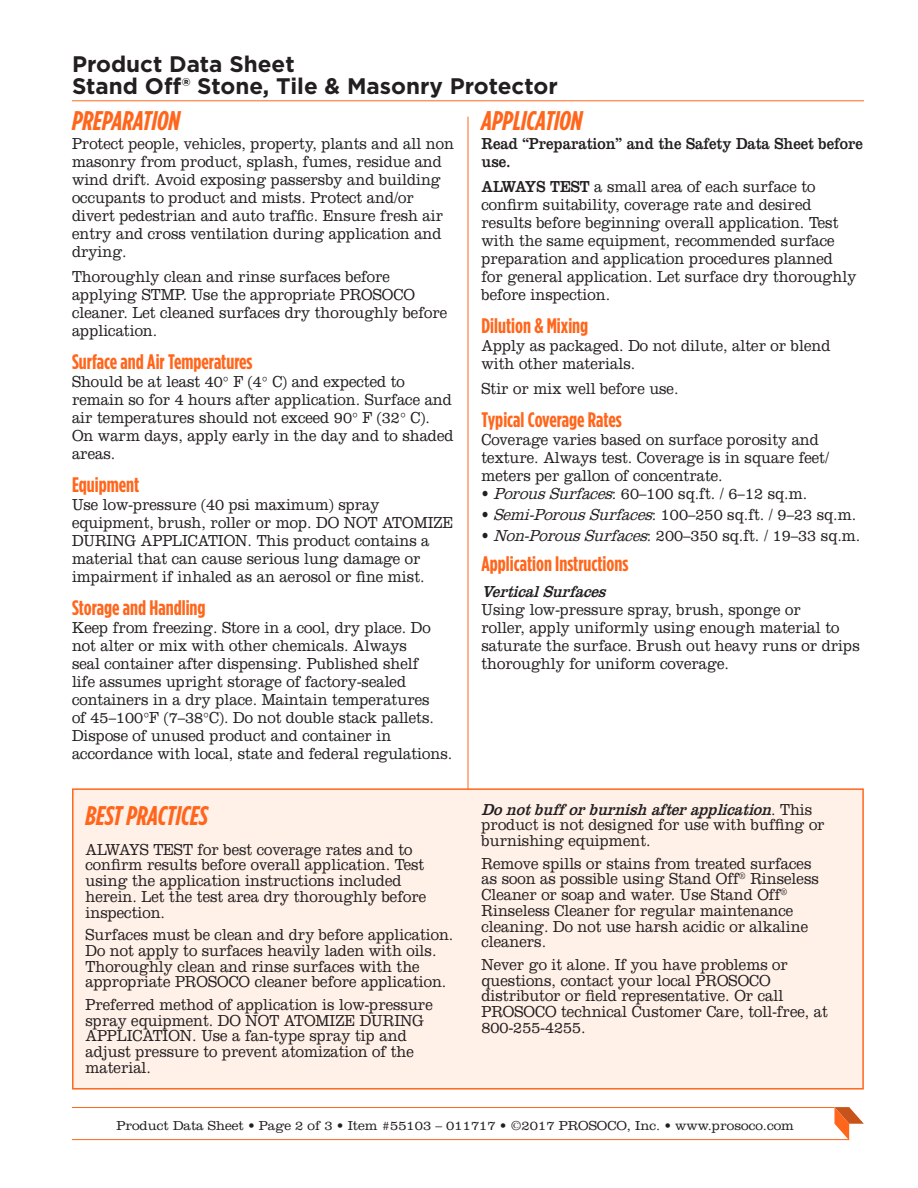
<style>
.page{position:relative;width:918px;height:1188px;background:#fff}
.page>*{position:absolute;margin:0;border:0;box-sizing:border-box;transform-origin:0 0}
._04_Section_Header{font:italic 700 27px "Gotham Condensed";color:#ff661c}
._02_5_Product_Name_2{font:700 22.5px "Gotham";color:#231f20}
._05_Sub-Header{font:700 21px "Gotham Condensed";color:#ff661c}
._06_Body_Copy{font:300 16.5px/18px "Clarendon LT Std";color:#231f20;scale:.9 1}
._80_Side_Box_Body_Co{font:300 16.5px/15.8px "Clarendon LT Std";color:#231f20;scale:.9 1}
._07_Bullet_Paragraph{font:300 16.5px "Clarendon LT Std";color:#231f20;scale:.9 1}
._06_Body_Copy-2{font:16.5px/18px "Clarendon LT Std";color:#231f20;scale:.9 1}
._05_Sub-Header-2{font:italic 16.5px "Clarendon LT Std";color:#231f20;scale:.9 1}
._99_Item_Box{font:300 13.5px "Clarendon LT Std";color:#231f20}
.s1{font-weight:400}
.s2{font-style:italic}
.s3{font-weight:400;font-style:italic}
</style>
<div class="page">
<hr style="left:468px;top:117px;width:1px;height:967px;background:#ff661c">
<hr style="left:72px;top:100px;width:792px;height:1px;background:#ff661c">
<hr style="left:72px;top:1139px;width:777px;height:1px;background:#ff661c">
<hr style="left:72px;top:1107px;width:762px;height:1px;background:#ff661c">
<svg style="left:834px;top:1107px;width:30px;height:33px"></svg>
<div style="left:72px;top:788px;width:792px;height:302px;background:#fff0e8;border:2px solid #ff661c"></div>
<p class="_02_5_Product_Name_2" style="left:72px;top:49px;width:224px">Product Data Sheet</p>
<p class="_02_5_Product_Name_2" style="left:72px;top:72px;width:487px">Stand Off® Stone, Tile &amp; Masonry Protector</p>
<p class="_04_Section_Header" style="left:72px;top:104px;width:109px">PREPARATION</p>
<p class="_06_Body_Copy" style="left:72px;top:135px;width:426px">Protect people, vehicles, property, plants and all non masonry from product, splash, fumes, residue and wind drift. Avoid exposing passersby and building occupants to product and mists. Protect and/or divert pedestrian and auto traffic. Ensure fresh air entry and cross ventilation during application and drying.</p>
<p class="_06_Body_Copy" style="left:72px;top:267px;width:418px">Thoroughly clean and rinse surfaces before applying STMP. Use the appropriate PROSOCO cleaner. Let cleaned surfaces dry thoroughly before application.</p>
<p class="_05_Sub-Header" style="left:72px;top:349px;width:182px">Surface and Air Temperatures</p>
<p class="_06_Body_Copy" style="left:72px;top:372px;width:425px">Should be at least 40° F (4° C) and expected to remain so for 4 hours after application. Surface and air temperatures should not exceed 90° F (32° C).<br>On warm days, apply early in the day and to shaded areas.</p>
<p class="_05_Sub-Header" style="left:72px;top:472px;width:69px">Equipment</p>
<p class="_06_Body_Copy" style="left:72px;top:495px;width:425px">Use low-pressure (40 psi maximum) spray equipment, brush, roller or mop. DO NOT ATOMIZE DURING APPLICATION. This product contains a material that can cause serious lung damage or impairment if inhaled as an aerosol or fine mist.</p>
<p class="_05_Sub-Header" style="left:72px;top:595px;width:135px">Storage and Handling</p>
<p class="_06_Body_Copy" style="left:72px;top:618px;width:424px">Keep from freezing. Store in a cool, dry place. Do not alter or mix with other chemicals. Always<br>seal container after dispensing. Published shelf<br>life assumes upright storage of factory-sealed containers in a dry place. Maintain temperatures<br>of 45–100°F (7–38°C). Do not double stack pallets.<br>Dispose of unused product and container in accordance with local, state and federal regulations.</p>
<p class="_04_Section_Header" style="left:86px;top:800px;width:124px">BEST PRACTICES</p>
<p class="_80_Side_Box_Body_Co" style="left:86px;top:841px;width:380px">ALWAYS TEST for best coverage rates and to confirm results before overall application. Test using the application instructions included herein. Let the test area dry thoroughly before inspection.</p>
<p class="_80_Side_Box_Body_Co" style="left:86px;top:927px;width:410px">Surfaces must be clean and dry before application.<br>Do not apply to surfaces heavily laden with oils.<br>Thoroughly clean and rinse surfaces with the appropriate PROSOCO cleaner before application.</p>
<p class="_80_Side_Box_Body_Co" style="left:86px;top:997px;width:387px">Preferred method of application is low-pressure spray equipment. DO NOT ATOMIZE DURING APPLICATION. Use a fan-type spray tip and adjust pressure to prevent atomization of the material.</p>
<p class="_04_Section_Header" style="left:482px;top:104px;width:102px">APPLICATION</p>
<p class="_06_Body_Copy-2" style="left:482px;top:135px;width:425px">Read “Preparation” and the Safety Data Sheet before use.</p>
<p class="_06_Body_Copy" style="left:482px;top:177px;width:418px"><span class="s1">ALWAYS TEST</span> a small area of each surface to confirm suitability, coverage rate and desired results before beginning overall application. Test with the same equipment, recommended surface preparation and application procedures planned for general application. Let surface dry thoroughly before inspection.</p>
<p class="_05_Sub-Header" style="left:482px;top:313px;width:108px">Dilution &amp; Mixing</p>
<p class="_06_Body_Copy" style="left:482px;top:336px;width:389px">Apply as packaged. Do not dilute, alter or blend with other materials.</p>
<p class="_06_Body_Copy" style="left:482px;top:379px;width:221px">Stir or mix well before use.</p>
<p class="_05_Sub-Header" style="left:482px;top:407px;width:142px">Typical Coverage Rates</p>
<p class="_06_Body_Copy" style="left:482px;top:430px;width:388px">Coverage varies based on surface porosity and texture. Always test. Coverage is in square feet/ meters per gallon of concentrate.</p>
<p class="_07_Bullet_Paragraph" style="left:482px;top:484px;width:363px">• <span class="s2">PorousSurfaces</span>: 60–100 sq.ft. / 6–12 sq.m.</p>
<p class="_07_Bullet_Paragraph" style="left:482px;top:505px;width:418px">• <span class="s2">Semi-PorousSurfaces</span>: 1 0 0 – 2 5 0 s q . ft . / 9 – 2 3 s q . m .</p>
<p class="_07_Bullet_Paragraph" style="left:482px;top:526px;width:423px">• <span class="s2">Non-PorousSurfaces</span>: 200–350 sq.ft. / 19–33 sq.m.</p>
<p class="_05_Sub-Header" style="left:482px;top:551px;width:148px">Application Instructions</p>
<p class="_05_Sub-Header-2" style="left:482px;top:582px;width:145px">VerticalSurfaces</p>
<p class="_06_Body_Copy" style="left:482px;top:600px;width:422px">Using low-pressure spray, brush, sponge or<br>roller, apply uniformly using enough material to saturate the surface. Brush out heavy runs or drips thoroughly for uniform coverage.</p>
<p class="_80_Side_Box_Body_Co" style="left:482px;top:801px;width:383px"><span class="s3">Donotbufforburnish afterapp lication</span>. T h i s product is not designed for use with buffing or burnishing equipment.</p>
<p class="_80_Side_Box_Body_Co" style="left:482px;top:855px;width:376px">Remove spills or stains from treated surfaces as soon as possible using Stand Off<sup>®</sup> Rinseless Cleaner or soap and water. Use Stand Off<sup>® </sup>Rinseless Cleaner for regular maintenance cleaning. Do not use harsh acidic or alkaline cleaners.</p>
<p class="_80_Side_Box_Body_Co" style="left:482px;top:957px;width:386px">Never go it alone. If you have problems or questions, contact your local PROSOCO distributor or field representative. Or call PROSOCO technical Customer Care, toll-free, at 800-255-4255.</p>
<p class="_99_Item_Box" style="left:116px;top:1117px;width:679px">Product Data Sheet • Page 2 of 3 • Item #55103 – 011717 • ©2017 PROSOCO, Inc. • www.prosoco.com</p>
</div>
